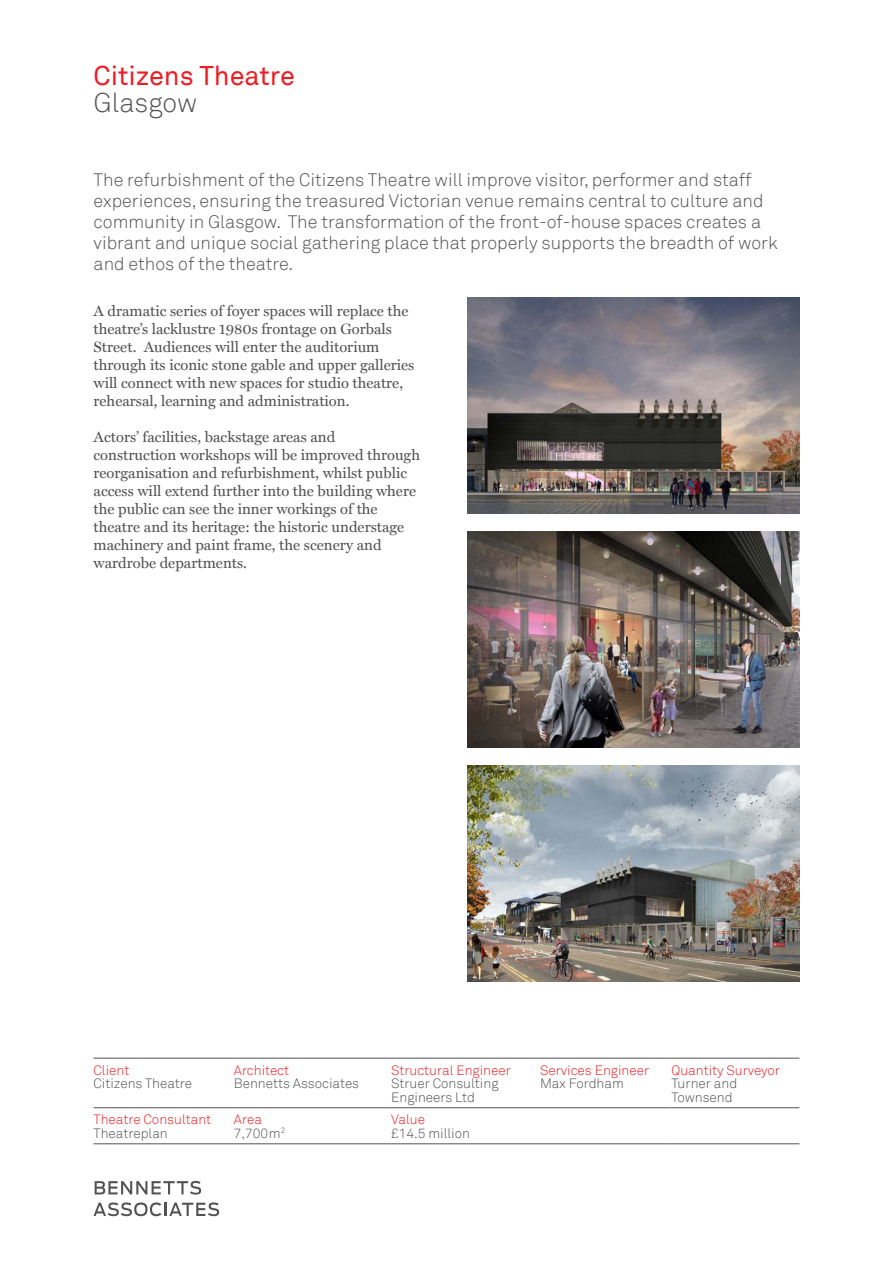
<style>
.page{position:relative;width:893px;height:1263px;background:#fff}
.page>*{position:absolute;margin:0;border:0;box-sizing:border-box;transform-origin:0 0}
.t1{font:27px "Akkurat Pro TT";color:#ed1d24}
.t2{font:300 27px "Akkurat Pro TT";color:#515251}
.t3{font:300 18px/21px "Akkurat Pro TT";color:#515251}
.t4{font:15px/18px "Miller Text";color:#515251}
.t5{font:300 13.5px/13.5px "Akkurat Pro TT";color:#515251}
.t6{font:300 13.5px "Akkurat Pro TT";color:#ed1d24}
.s1{color:#ed1d24}
</style>
<div class="page">
<svg style="left:95px;top:1181px;width:106px;height:13px"></svg>
<svg style="left:94px;top:1202px;width:125px;height:14px"></svg>
<hr style="left:94px;top:1107px;width:140px;height:1px;background:#515251">
<hr style="left:234px;top:1107px;width:157px;height:1px;background:#515251">
<hr style="left:391px;top:1107px;width:149px;height:1px;background:#515251">
<hr style="left:540px;top:1107px;width:131px;height:1px;background:#515251">
<hr style="left:671px;top:1107px;width:128px;height:1px;background:#515251">
<hr style="left:94px;top:1143px;width:140px;height:1px;background:#515251">
<hr style="left:234px;top:1143px;width:157px;height:1px;background:#515251">
<hr style="left:391px;top:1143px;width:149px;height:1px;background:#515251">
<hr style="left:540px;top:1143px;width:131px;height:1px;background:#515251">
<hr style="left:671px;top:1143px;width:128px;height:1px;background:#515251">
<hr style="left:94px;top:1058px;width:140px;height:1px;background:#515251">
<hr style="left:234px;top:1058px;width:157px;height:1px;background:#515251">
<hr style="left:391px;top:1058px;width:149px;height:1px;background:#515251">
<hr style="left:540px;top:1058px;width:131px;height:1px;background:#515251">
<hr style="left:671px;top:1058px;width:128px;height:1px;background:#515251">
<img style="left:468px;top:532px;width:331px;height:216px">
<img style="left:468px;top:298px;width:331px;height:216px">
<img style="left:468px;top:766px;width:331px;height:216px">
<h1 class="t1" style="left:94px;top:60px;width:203px">Citizens Theatre</h1>
<h1 class="t2" style="left:94px;top:86px;width:105px">Glasgow</h1>
<p class="t3" style="left:94px;top:169px;width:685px">The refurbishment of the Citizens Theatre will improve visitor, performer and staff experiences, ensuring the treasured Victorian venue remains central to culture and community in Glasgow. The transformation of the front-of-house spaces creates a vibrant and unique social gathering place that properly supports the breadth of work and ethos of the theatre.</p>
<p class="t4" style="left:94px;top:302px;width:322px">A dramatic series of foyer spaces will replace the theatre’s lacklustre 1980s frontage on Gorbals Street. Audiences will enter the auditorium through its iconic stone gable and upper galleries will connect with new spaces for studio theatre, rehearsal, learning and administration.</p>
<p class="t4" style="left:94px;top:428px;width:328px">Actors’ facilities, backstage areas and construction workshops will be improved through reorganisation and refurbishment, whilst public access will extend further into the building where the public can see the inner workings of the theatre and its heritage: the historic understage machinery and paint frame, the scenery and wardrobe departments.</p>
<p class="t6" style="left:94px;top:1062px;width:37px">Client</p>
<p class="t5" style="left:94px;top:1077px;width:100px">Citizens Theatre</p>
<p class="t6" style="left:94px;top:1111px;width:119px">Theatre Consultant</p>
<p class="t5" style="left:94px;top:1126px;width:76px">Theatreplan</p>
<p class="t6" style="left:234px;top:1062px;width:57px">Architect</p>
<p class="t5" style="left:234px;top:1077px;width:127px">Bennetts Associates</p>
<p class="t6" style="left:391px;top:1062px;width:121px">Structural Engineer</p>
<p class="t5" style="left:391px;top:1077px;width:109px">Struer Consulting<br>Engineers Ltd</p>
<p class="t5" style="left:234px;top:1113px;width:53px"><span class="s1">Area<br></span>7,700m<sup>2</sup></p>
<p class="t6" style="left:391px;top:1111px;width:35px">Value</p>
<p class="t5" style="left:391px;top:1126px;width:80px">£14.5 million</p>
<p class="t6" style="left:540px;top:1062px;width:111px">Services Engineer</p>
<p class="t5" style="left:540px;top:1077px;width:85px">Max Fordham</p>
<p class="t6" style="left:671px;top:1062px;width:110px">Quantity Surveyor</p>
<p class="t5" style="left:671px;top:1077px;width:67px">Turner and<br>Townsend</p>
</div>
